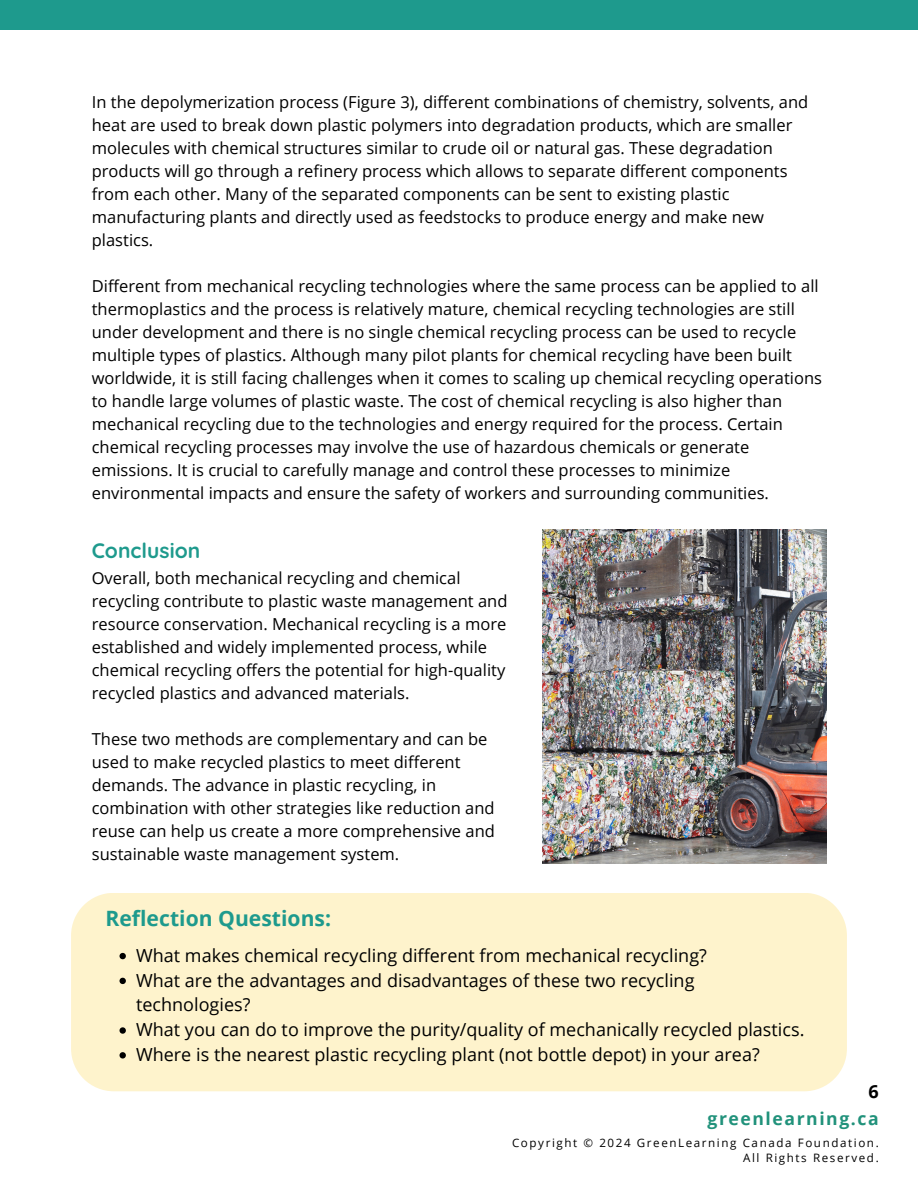
<style>
.page{position:relative;width:918px;height:1188px;background:#fff}
.page>*{position:absolute;margin:0;border:0;box-sizing:border-box;transform-origin:0 0}
.t1{font:700 21.15px "Open Sans";color:#1e9a8d}
.t2{font:700 21px "Quicksand";color:#1e9a8d}
.t3{font:18px/24.8px "Open Sans";color:#000}
.t4{font:700 18px "Open Sans";color:#000}
.t5{font:700 17.55px "Open Sans";letter-spacing:.09em;color:#21927b}
.t6{font:16.5px/23px "Open Sans";color:#000}
.t7{font:11.55px/15.5px "Open Sans";letter-spacing:.14em;color:#000;text-align:right}
</style>
<div class="page">
<div style="left:0;top:0;width:918px;height:29px;background:#1e9a8d"></div>
<div style="left:71px;top:893px;width:776px;height:198px;background:#fef3cc;border-radius:43px"></div>
<img style="left:543px;top:529px;width:283px;height:334px">
<svg style="left:120px;top:953px;width:6px;height:6px"></svg>
<svg style="left:120px;top:978px;width:6px;height:6px"></svg>
<svg style="left:120px;top:1027px;width:6px;height:7px"></svg>
<svg style="left:120px;top:1052px;width:6px;height:7px"></svg>
<p class="t6" style="left:92px;top:90px;width:718px">In the depolymerization process (Figure 3), different combinations of chemistry, solvents, and heat are used to break down plastic polymers into degradation products, which are smaller molecules with chemical structures similar to crude oil or natural gas. These degradation products will go through a refinery process which allows to separate different components from each other. Many of the separated components can be sent to existing plastic manufacturing plants and directly used as feedstocks to produce energy and make new plastics.</p>
<p class="t6" style="left:92px;top:274px;width:732px">Different from mechanical recycling technologies where the same process can be applied to all thermoplastics and the process is relatively mature, chemical recycling technologies are still under development and there is no single chemical recycling process can be used to recycle multiple types of plastics. Although many pilot plants for chemical recycling have been built worldwide, it is still facing challenges when it comes to scaling up chemical recycling operations to handle large volumes of plastic waste. The cost of chemical recycling is also higher than mechanical recycling due to the technologies and energy required for the process. Certain chemical recycling processes may involve the use of hazardous chemicals or generate emissions. It is crucial to carefully manage and control these processes to minimize environmental impacts and ensure the safety of workers and surrounding communities.</p>
<p class="t2" style="left:92px;top:537px;width:110px">Conclusion</p>
<p class="t6" style="left:92px;top:566px;width:417px">Overall, both mechanical recycling and chemical recycling contribute to plastic waste management and resource conservation. Mechanical recycling is a more established and widely implemented process, while chemical recycling offers the potential for high-quality recycled plastics and advanced materials.</p>
<p class="t6" style="left:92px;top:727px;width:405px">These two methods are complementary and can be used to make recycled plastics to meet different demands. The advance in plastic recycling, in combination with other strategies like reduction and reuse can help us create a more comprehensive and sustainable waste management system.</p>
<p class="t1" style="left:106px;top:904px;width:227px">Reflection Questions:</p>
<p class="t3" style="left:136px;top:942px;width:670px">What makes chemical recycling different from mechanical recycling?<br>What are the advantages and disadvantages of these two recycling technologies?<br>What you can do to improve the purity/quality of mechanically recycled plastics.<br>Where is the nearest plastic recycling plant (not bottle depot) in your area?</p>
<p class="t4" style="left:868px;top:1078px;width:12px">6</p>
<p class="t5" style="left:708px;top:1106px;width:173px">greenlearning.ca</p>
<p class="t7" style="left:512px;top:1135px;width:368px">Copyright © 2024 GreenLearning Canada Foundation.<br>All Rights Reserved.</p>
</div>
